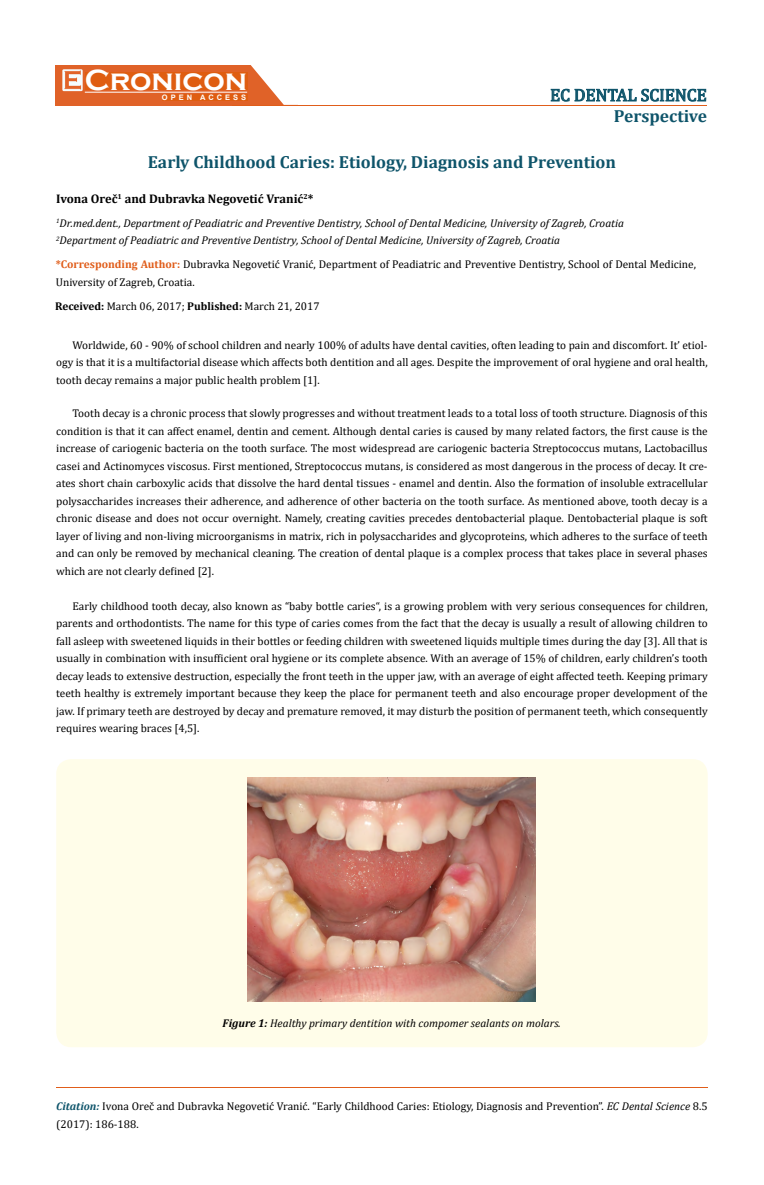
<style>
.page{position:relative;width:764px;height:1185px;background:#fff}
.page>*{position:absolute;margin:0;border:0;box-sizing:border-box;transform-origin:0 0}
.t1{font:700 30px "Copperplate Gothic";color:#fff}
.t2{font:700 17.5px "Cambria";color:#0e546a}
.t3{font:17.5px "Cambria";color:#0e546a}
.t4{font:700 12.5px "Cambria";color:#000}
.t5{font:11.25px/17.5px "Cambria";color:#000;text-align:justify}
.t6{font:italic 11.25px/17.5px "Cambria";color:#000}
.t7{font:700 7.5px "Arial";letter-spacing:.4em;color:#fff}
.s1{font-weight:700;color:#e05d1a}
.s2{font-weight:700}
.s3{font-weight:700;font-style:italic;color:#0e546a}
.s4{font-style:italic}
</style>
<div class="page">
<div style="left:56px;top:65px;width:242px;height:41px;background:#e06228"></div>
<svg style="left:250px;top:65px;width:48px;height:40px"></svg>
<img style="left:62px;top:69px;width:21px;height:22px">
<div style="left:85px;top:72px;width:162px;height:18px;background:#df5d11"></div>
<div style="left:162px;top:94px;width:85px;height:6px;background:#df5d11"></div>
<svg style="left:550px;top:89px;width:156px;height:13px"></svg>
<hr style="left:85px;top:92px;width:162px;height:1px;background:#fff">
<hr style="left:232px;top:105px;width:475px;height:1px;background:#e05d1a">
<hr style="left:56px;top:1088px;width:651px;height:1px;background:#e05d1a">
<div style="left:56px;top:759px;width:651px;height:288px;background:#fffde9;border-radius:15px"></div>
<img style="left:247px;top:778px;width:288px;height:223px">
<h1 class="t1" style="left:85px;top:63px;width:164px">Cronicon</h1>
<p class="t7" style="left:162px;top:92px;width:86px">OPEN ACCESS</p>
<h2 class="t3" style="left:550px;top:85px;width:158px">EC DENTAL SCIENCE</h2>
<h2 class="t2" style="left:614px;top:103px;width:95px">Perspective</h2>
<h2 class="t2" style="left:148px;top:149px;width:470px">Early Childhood Caries: Etiology, Diagnosis and Prevention</h2>
<p class="t4" style="left:56px;top:190px;width:259px">Ivona Oreč<sup>1</sup> and Dubravka Negovetić Vranić<sup>2</sup>*</p>
<p class="t6" style="left:56px;top:214px;width:569px"><sup>1</sup>Dr.med.dent., Department of Peadiatric and Preventive Dentistry, School of Dental Medicine, University of Zagreb, Croatia<br><sup>2</sup>Department of Peadiatric and Preventive Dentistry, School of Dental Medicine, University of Zagreb, Croatia</p>
<p class="t5" style="left:56px;top:256px;width:642px"><span class="s1">*Corresponding Author:</span> Dubravka Negovetić Vranić, Department of Peadiatric and Preventive Dentistry, School of Dental Medicine,<br>University of Zagreb, Croatia.</p>
<p class="t5" style="left:55px;top:297px;width:266px"><span class="s2">Received:</span> March 06, 2017; <span class="s2">Published:</span> March 21, 2017</p>
<p class="t5" style="left:56px;top:336px;width:653px;text-indent:16px">Worldwide, 60 - 90% of school children and nearly 100% of adults have dental cavities, often leading to pain and discomfort. It’ etiol&shy;ogy is that it is a multifactorial disease which affects both dentition and all ages. Despite the improvement of oral hygiene and oral health, tooth decay remains a major public health problem [1].</p>
<p class="t5" style="left:56px;top:404px;width:653px;text-indent:16px">Tooth decay is a chronic process that slowly progresses and without treatment leads to a total loss of tooth structure. Diagnosis of this condition is that it can affect enamel, dentin and cement. Although dental caries is caused by many related factors, the first cause is the increase of cariogenic bacteria on the tooth surface. The most widespread are cariogenic bacteria Streptococcus mutans, Lactobacillus casei and Actinomyces viscosus. First mentioned, Streptococcus mutans, is considered as most dangerous in the process of decay. It cre&shy;ates short chain carboxylic acids that dissolve the hard dental tissues - enamel and dentin. Also the formation of insoluble extracellular polysaccharides increases their adherence, and adherence of other bacteria on the tooth surface. As mentioned above, tooth decay is a chronic disease and does not occur overnight. Namely, creating cavities precedes dentobacterial plaque. Dentobacterial plaque is soft layer of living and non-living microorganisms in matrix, rich in polysaccharides and glycoproteins, which adheres to the surface of teeth and can only be removed by mechanical cleaning. The creation of dental plaque is a complex process that takes place in several phases which are not clearly defined [2].</p>
<p class="t5" style="left:56px;top:597px;width:653px;text-indent:16px">Early childhood tooth decay, also known as “baby bottle caries“, is a growing problem with very serious consequences for children, parents and orthodontists. The name for this type of caries comes from the fact that the decay is usually a result of allowing children to fall asleep with sweetened liquids in their bottles or feeding children with sweetened liquids multiple times during the day [3]. All that is usually in combination with insufficient oral hygiene or its complete absence. With an average of 15% of children, early children’s tooth decay leads to extensive destruction, especially the front teeth in the upper jaw, with an average of eight affected teeth. Keeping primary teeth healthy is extremely important because they keep the place for permanent teeth and also encourage proper development of the jaw. If primary teeth are destroyed by decay and premature removed, it may disturb the position of permanent teeth, which consequently requires wearing braces [4,5].</p>
<p class="t6" style="left:223px;top:1014px;width:340px"><span class="s2">Figure 1:</span> Healthy primary dentition with compomer sealants on molars.</p>
<p class="t5" style="left:56px;top:1098px;width:653px"><span class="s3">Citation:</span> Ivona Oreč and Dubravka Negovetić Vranić. “Early Childhood Caries: Etiology, Diagnosis and Prevention”. <span class="s4">EC Dental Science</span> 8.5 (2017): 186-188.</p>
</div>
